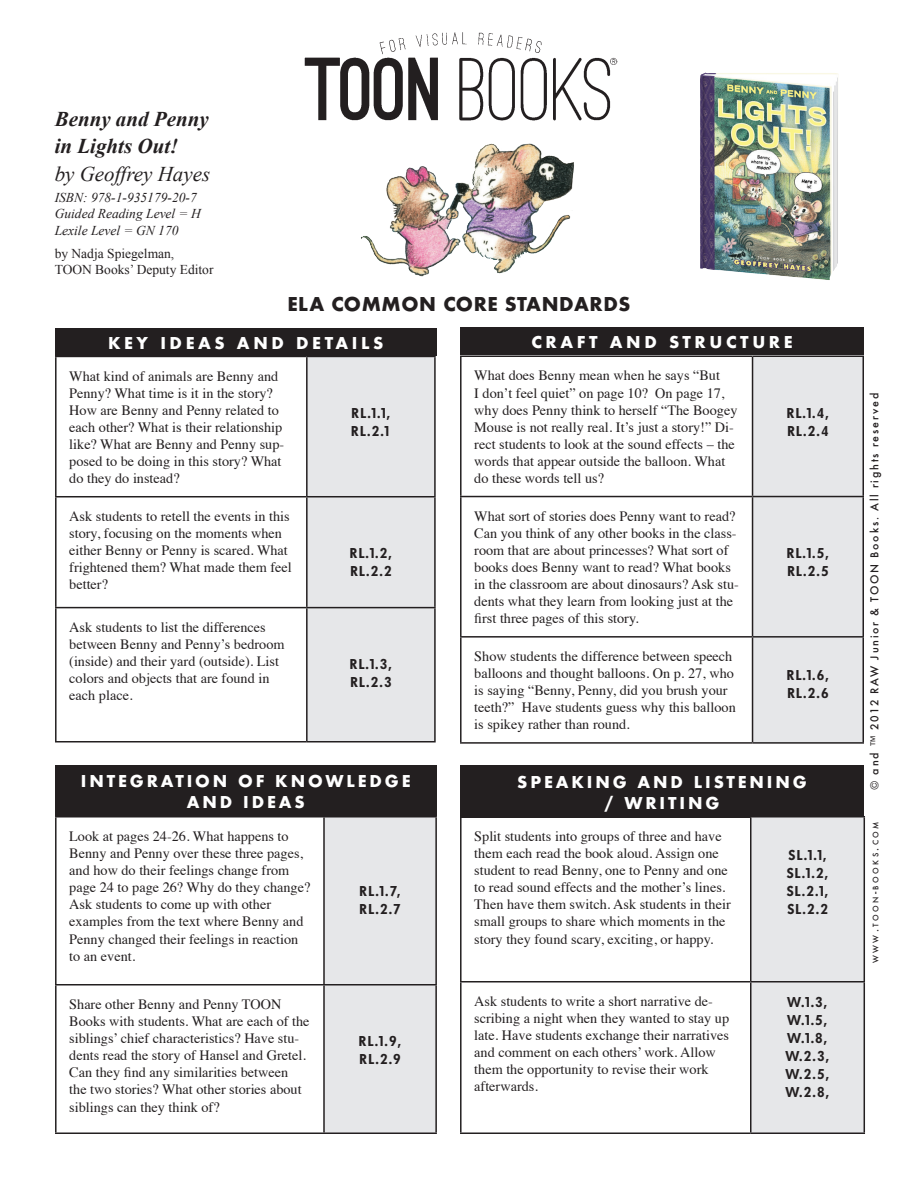
<style>
.page{position:relative;width:918px;height:1188px;background:#fff}
.page>*{position:absolute;margin:0;border:0;box-sizing:border-box;transform-origin:0 0}
.t1{font:italic 700 21px "Times New Roman";color:#231f20}
.t2{font:21px "Futura Bld";letter-spacing:.03em;color:#231f20}
.t3{font:italic 21px "Times New Roman";color:#231f20}
.t4{font:18px/21px "Futura Bld";letter-spacing:.16em;color:#fff;text-align:center}
.t5{font:18px "Futura Bld";letter-spacing:.2em;color:#fff}
.t6{font:15px/18px "Futura Hvy";letter-spacing:.05em;color:#231f20}
.t7{font:14.25px/17.1px "Times";color:#231f20}
.t8{font:italic 13.5px/16.2px "Times New Roman";color:#231f20}
.t9{font:13.5px "Times New Roman";color:#231f20}
.t10{font:12px "Futura Mdm";letter-spacing:.15em;color:#231f20}
.t11{font:8.4px "Futura Mdm";letter-spacing:.285em;color:#231f20}
.s1{font-size:12px}
</style>
<div class="page">
<div style="left:55px;top:328px;width:381px;height:28px;background:#231f20"></div>
<div style="left:55px;top:766px;width:381px;height:50px;background:#231f20"></div>
<div style="left:460px;top:327px;width:404px;height:28px;background:#231f20"></div>
<div style="left:308px;top:357px;width:126px;height:384px;background:#e6e7e9"></div>
<hr style="left:55px;top:356px;width:252px;height:1px;background:#231f20">
<hr style="left:55px;top:357px;width:2px;height:139px;background:#231f20">
<hr style="left:307px;top:356px;width:129px;height:1px;background:#231f20">
<hr style="left:306px;top:357px;width:2px;height:139px;background:#231f20">
<hr style="left:434px;top:357px;width:2px;height:139px;background:#231f20">
<hr style="left:55px;top:496px;width:252px;height:1px;background:#231f20">
<hr style="left:55px;top:497px;width:2px;height:110px;background:#231f20">
<hr style="left:307px;top:496px;width:129px;height:1px;background:#231f20">
<hr style="left:306px;top:497px;width:2px;height:110px;background:#231f20">
<hr style="left:434px;top:497px;width:2px;height:110px;background:#231f20">
<hr style="left:55px;top:607px;width:252px;height:1px;background:#231f20">
<hr style="left:55px;top:608px;width:2px;height:133px;background:#231f20">
<hr style="left:307px;top:607px;width:129px;height:1px;background:#231f20">
<hr style="left:306px;top:608px;width:2px;height:133px;background:#231f20">
<hr style="left:434px;top:608px;width:2px;height:133px;background:#231f20">
<hr style="left:55px;top:741px;width:252px;height:1px;background:#231f20">
<hr style="left:307px;top:741px;width:129px;height:1px;background:#231f20">
<div style="left:325px;top:818px;width:110px;height:314px;background:#e6e7e9"></div>
<hr style="left:55px;top:816px;width:269px;height:2px;background:#231f20">
<hr style="left:55px;top:818px;width:2px;height:166px;background:#231f20">
<hr style="left:324px;top:816px;width:113px;height:2px;background:#231f20">
<hr style="left:323px;top:818px;width:2px;height:166px;background:#231f20">
<hr style="left:435px;top:818px;width:2px;height:166px;background:#231f20">
<hr style="left:55px;top:984px;width:269px;height:2px;background:#231f20">
<hr style="left:55px;top:986px;width:2px;height:146px;background:#231f20">
<hr style="left:324px;top:984px;width:113px;height:2px;background:#231f20">
<hr style="left:323px;top:986px;width:2px;height:146px;background:#231f20">
<hr style="left:435px;top:986px;width:2px;height:146px;background:#231f20">
<hr style="left:55px;top:1132px;width:269px;height:2px;background:#231f20">
<hr style="left:324px;top:1132px;width:113px;height:2px;background:#231f20">
<div style="left:753px;top:357px;width:109px;height:385px;background:#e6e7e9"></div>
<hr style="left:460px;top:356px;width:293px;height:1px;background:#231f20">
<hr style="left:460px;top:357px;width:2px;height:139px;background:#231f20">
<hr style="left:753px;top:356px;width:111px;height:1px;background:#231f20">
<hr style="left:752px;top:357px;width:1px;height:139px;background:#231f20">
<hr style="left:862px;top:357px;width:2px;height:139px;background:#231f20">
<hr style="left:460px;top:496px;width:293px;height:1px;background:#231f20">
<hr style="left:460px;top:497px;width:2px;height:139px;background:#231f20">
<hr style="left:753px;top:496px;width:111px;height:1px;background:#231f20">
<hr style="left:752px;top:497px;width:1px;height:139px;background:#231f20">
<hr style="left:862px;top:497px;width:2px;height:139px;background:#231f20">
<hr style="left:460px;top:636px;width:293px;height:2px;background:#231f20">
<hr style="left:460px;top:638px;width:2px;height:104px;background:#231f20">
<hr style="left:753px;top:636px;width:111px;height:2px;background:#231f20">
<hr style="left:752px;top:638px;width:1px;height:104px;background:#231f20">
<hr style="left:862px;top:638px;width:2px;height:104px;background:#231f20">
<hr style="left:460px;top:742px;width:293px;height:2px;background:#231f20">
<hr style="left:753px;top:742px;width:111px;height:2px;background:#231f20">
<div style="left:460px;top:765px;width:404px;height:53px;background:#231f20"></div>
<div style="left:752px;top:818px;width:112px;height:314px;background:#e6e7e9"></div>
<hr style="left:460px;top:818px;width:2px;height:163px;background:#231f20">
<hr style="left:751px;top:816px;width:114px;height:2px;background:#231f20">
<hr style="left:750px;top:818px;width:2px;height:163px;background:#231f20">
<hr style="left:864px;top:818px;width:1px;height:163px;background:#231f20">
<hr style="left:460px;top:981px;width:291px;height:1px;background:#231f20">
<hr style="left:460px;top:982px;width:2px;height:150px;background:#231f20">
<hr style="left:751px;top:981px;width:114px;height:1px;background:#231f20">
<hr style="left:750px;top:982px;width:2px;height:150px;background:#231f20">
<hr style="left:864px;top:982px;width:1px;height:150px;background:#231f20">
<hr style="left:460px;top:1132px;width:291px;height:2px;background:#231f20">
<hr style="left:751px;top:1132px;width:114px;height:2px;background:#231f20">
<img style="left:700px;top:72px;width:138px;height:208px">
<img style="left:361px;top:143px;width:213px;height:134px">
<img style="left:304px;top:32px;width:314px;height:89px">
<p class="t1" style="left:55px;top:104px;width:156px">Benny and Penny</p>
<p class="t1" style="left:55px;top:132px;width:125px">in Lights Out!</p>
<p class="t3" style="left:55px;top:160px;width:157px">by Geoffrey Hayes</p>
<p class="t8" style="left:55px;top:189px;width:144px">ISBN: 978-1-935179-20-7</p>
<p class="t8" style="left:55px;top:206px;width:148px">Guided Reading Level = H<br>Lexile Level = GN 170</p>
<p class="t9" style="left:55px;top:244px;width:121px">by Nadja Spiegelman,</p>
<p class="t9" style="left:55px;top:260px;width:160px">TOON Books’ Deputy Editor</p>
<p class="t2" style="left:287px;top:290px;width:345px">ELA COMMON CORE STANDARDS</p>
<p class="t5" style="left:108px;top:331px;width:277px">KEY IDEAS AND DETAILS</p>
<p class="t7" style="left:69px;top:366px;width:217px">What kind of animals are Benny and<br>Penny? What time is it in the story?<br>How are Benny and Penny related to each other? What is their relationship like? What are Benny and Penny sup&shy;posed to be doing in this story? What do they do instead?</p>
<p class="t7" style="left:69px;top:506px;width:224px">Ask students to retell the events in this story, focusing on the moments when either Benny or Penny is scared. What frightened them? What made them feel better?</p>
<p class="t7" style="left:69px;top:617px;width:217px">Ask students to list the differences between Benny and Penny’s bedroom (inside) and their yard (outside). List colors and objects that are found in each place.</p>
<p class="t6" style="left:351px;top:405px;width:41px">RL.1.1,</p>
<p class="t6" style="left:351px;top:423px;width:41px">RL.2.1</p>
<p class="t6" style="left:349px;top:545px;width:45px">RL.1.2,</p>
<p class="t6" style="left:350px;top:563px;width:43px">RL.2.2</p>
<p class="t6" style="left:349px;top:656px;width:45px">RL.1.3,</p>
<p class="t6" style="left:350px;top:674px;width:43px">RL.2.3</p>
<p class="t4" style="left:81px;top:772px;width:331px">INTEGRATION OF KNOWLEDGE<br>AND IDEAS</p>
<p class="t7" style="left:69px;top:826px;width:243px">Look at pages 24-26. What happens to Benny and Penny over these three pages, and how do their feelings change from page 24 to page 26? Why do they change?<br>Ask students to come up with other examples from the text where Benny and Penny changed their feelings in reaction to an event.</p>
<p class="t7" style="left:69px;top:994px;width:242px">Share other Benny and Penny TOON Books with students. What are each of the siblings’ chief characteristics? Have stu&shy;dents read the story of Hansel and Gretel.<br>Can they find any similarities between<br>the two stories? What other stories about siblings can they think of?</p>
<p class="t6" style="left:359px;top:883px;width:43px">RL.1.7,<br>RL.2.7</p>
<p class="t6" style="left:359px;top:1033px;width:45px">RL.1.9,<br>RL.2.9</p>
<p class="t5" style="left:531px;top:330px;width:263px">CRAFT AND STRUCTURE</p>
<p class="t7" style="left:474px;top:366px;width:265px">What does Benny mean when he says “But<br>I don’t feel quiet” on page 10? On page 17, why does Penny think to herself “The Boogey Mouse is not really real. It’s just a story!” Di&shy;rect students to look at the sound effects – the words that appear outside the balloon. What do these words tell us?</p>
<p class="t7" style="left:474px;top:506px;width:266px">What sort of stories does Penny want to read?<br>Can you think of any other books in the class&shy;room that are about princesses? What sort of books does Benny want to read? What books in the classroom are about dinosaurs? Ask stu&shy;dents what they learn from looking just at the first three pages of this story.</p>
<p class="t7" style="left:474px;top:646px;width:263px">Show students the difference between speech balloons and thought balloons. On p. 27, who is saying “Benny, Penny, did you brush your teeth?” Have students guess why this balloon is spikey rather than round.</p>
<p class="t6" style="left:786px;top:405px;width:45px">RL.1.4,<br>RL.2.4</p>
<p class="t6" style="left:786px;top:545px;width:45px">RL.1.5,<br>RL.2.5</p>
<p class="t6" style="left:786px;top:667px;width:45px">RL.1.6,<br>RL.2.6</p>
<p class="t4" style="left:517px;top:773px;width:291px">SPEAKING AND LISTENING</p>
<p class="t4" style="left:605px;top:794px;width:116px">/ WRITING</p>
<p class="t7" style="left:474px;top:826px;width:258px">Split students into groups of three and have them each read the book aloud. Assign one student to read Benny, one to Penny and one to read sound effects and the mother’s lines.<br>Then have them switch. Ask students in their small groups to share which moments in the story they found scary, exciting, or happy.</p>
<p class="t6" style="left:786px;top:847px;width:44px;text-align:justify">SL.1.1, SL.1.2, SL.2.1, SL.2.2</p>
<p class="t7" style="left:474px;top:991px;width:256px">Ask students to write a short narrative de&shy;scribing a night when they wanted to stay up late. Have students exchange their narratives and comment on each others’ work. Allow them the opportunity to revise their work afterwards.</p>
<p class="t6" style="left:787px;top:994px;width:42px">W.1.3,<br>W.1.5,</p>
<p class="t6" style="left:787px;top:1030px;width:42px">W.1.8,</p>
<p class="t6" style="left:785px;top:1048px;width:46px">W.2.3,<br>W.2.5,</p>
<p class="t6" style="left:785px;top:1084px;width:46px">W.2.8,</p>
<p class="t10" style="left:866px;top:790px;width:398px;rotate:-90deg">© and ™ 2012 RAW Junior &amp; TOON Books. All rights reserved</p>
<p class="t11" style="left:870px;top:963px;width:143px;rotate:-90deg">www<span class="s1">.</span>toon<span class="s1">-</span>books<span class="s1">.</span>com</p>
</div>
